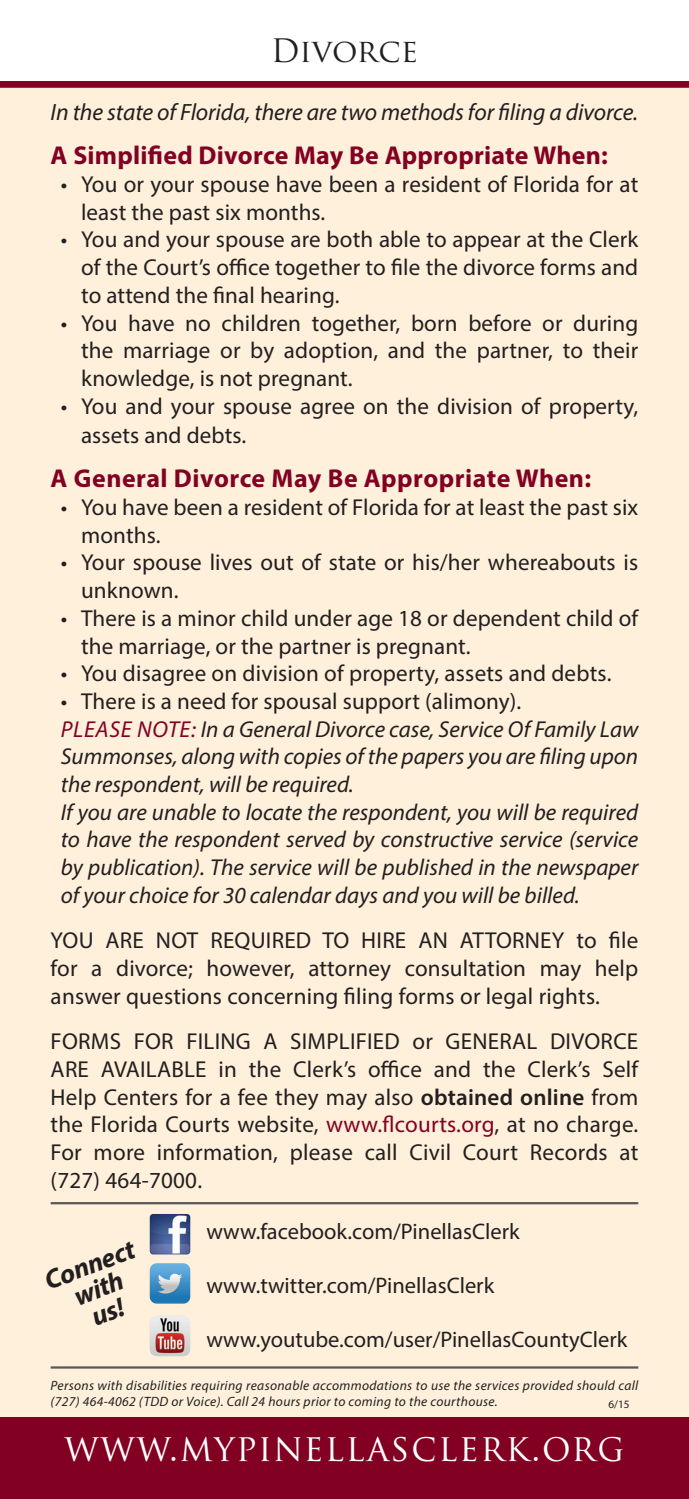
<style>
.page{position:relative;width:689px;height:1499px;background:#fff}
.page>*{position:absolute;margin:0;border:0;box-sizing:border-box;transform-origin:0 0}
.t1{font:37.12px "Trajan Pro";letter-spacing:.05em;color:#fff;scale:.95 1}
.t2{font:31.5px "Trajan Pro";color:#231f20}
.t3{font:italic 700 27px/25.2px "Myriad Pro";color:#231f20;text-align:center}
.t4{font:700 25.88px "Myriad Pro";letter-spacing:.01em;color:#820123}
.t5{font:italic 23.62px "Myriad Pro";letter-spacing:-.005em;color:#231f20}
.t6{font:22.95px/27.7px "Myriad Pro";letter-spacing:.005em;color:#231f20}
.t7{font:italic 22.95px/27.7px "Myriad Pro";color:#231f20}
.t8{font:22.5px "Myriad Pro";color:#231f20}
.t9{font:italic 13.5px/16.2px "Myriad Pro";letter-spacing:.025em;color:#231f20}
.t10{font:11.25px "Myriad Pro";color:#231f20}
.s1{font-style:normal}
.s2{color:#820123}
.s3{font-weight:600}
</style>
<div class="page">
<div style="left:0;top:81px;width:688px;height:1417px;background:#fef0da"></div>
<div style="left:0;top:81px;width:688px;height:7px;background:#820123"></div>
<img style="left:150px;top:1214px;width:40px;height:40px">
<img style="left:150px;top:1263px;width:40px;height:40px">
<img style="left:150px;top:1315px;width:40px;height:41px">
<div style="left:0;top:1418px;width:688px;height:80px;background:#820123"></div>
<hr style="left:51px;top:1366px;width:587px;height:2px;background:#57585a">
<hr style="left:51px;top:1202px;width:587px;height:2px;background:#57585a">
<h2 class="t2" style="left:271px;top:31px;width:149px">Divorce</h2>
<p class="t5" style="left:51px;top:97px;width:589px">In the state of Florida, there are two methods for filing a divorce.</p>
<p class="t4" style="left:51px;top:139px;width:558px">A Simplified Divorce May Be Appropriate When:</p>
<p class="t6" style="left:81px;top:170px;width:558px;text-indent:-20px">• You or your spouse have been a resident of Florida for at least the past six months.</p>
<p class="t6" style="left:81px;top:225px;width:558px;text-align:justify;text-indent:-20px">• You and your spouse are both able to appear at the Clerk of the Court’s office together to file the divorce forms and to attend the final hearing.</p>
<p class="t6" style="left:81px;top:309px;width:558px;text-align:justify;text-indent:-20px">• You have no children together, born before or during the marriage or by adoption, and the partner, to their knowledge, is not pregnant.</p>
<p class="t6" style="left:81px;top:391px;width:558px;line-height:29.7px;text-indent:-20px">• You and your spouse agree on the division of property, assets and debts.</p>
<p class="t4" style="left:51px;top:462px;width:542px">A General Divorce May Be Appropriate When:</p>
<p class="t6" style="left:81px;top:493px;width:558px;text-indent:-20px">• You have been a resident of Florida for at least the past six months.</p>
<p class="t6" style="left:81px;top:548px;width:558px;text-indent:-20px">• Your spouse lives out of state or his/her whereabouts is unknown.</p>
<p class="t6" style="left:81px;top:604px;width:558px;text-indent:-20px">• There is a minor child under age 18 or dependent child of the marriage, or the partner is pregnant.</p>
<p class="t6" style="left:61px;top:659px;width:552px">• You disagree on division of property, assets and debts.</p>
<p class="t7" style="left:61px;top:687px;width:579px"><span class="s1">• There is a need for spousal support (alimony).<br></span><span class="s2">PLEASE NOTE:</span> In a General Divorce case, Service Of Family Law Summonses, along with copies of the papers you are filing upon the respondent, will be required.<br>If you are unable to locate the respondent, you will be required to have the respondent served by constructive service (service by publication). The service will be published in the newspaper of your choice for 30 calendar days and you will be billed.</p>
<p class="t6" style="left:51px;top:926px;width:589px;text-align:justify">YOU ARE NOT REQUIRED TO HIRE AN ATTORNEY to file for a divorce; however, attorney consultation may help answer questions concerning filing forms or legal rights.</p>
<p class="t6" style="left:51px;top:1027px;width:589px;text-align:justify">FORMS FOR FILING A SIMPLIFIED or GENERAL DIVORCE ARE AVAILABLE in the Clerk’s office and the Clerk’s Self Help Centers for a fee they may also <span class="s3">obtained online</span> from the Florida Courts website, <span class="s2">www.flcourts.org</span>, at no charge.<br>For more information, please call Civil Court Records at (727) 464-7000.</p>
<p class="t3" style="left:41px;top:1269px;width:96px;rotate:-21deg">Connect with<br>us!</p>
<p class="t8" style="left:206px;top:1217px;width:315px">www.facebook.com/PinellasClerk</p>
<p class="t8" style="left:206px;top:1271px;width:289px">www.twitter.com/PinellasClerk</p>
<p class="t8" style="left:206px;top:1325px;width:422px">www.youtube.com/user/PinellasCountyClerk</p>
<p class="t9" style="left:51px;top:1377px;width:589px">Persons with disabilities requiring reasonable accommodations to use the services provided should call (727) 464-4062 (TDD or Voice). Call 24 hours prior to coming to the courthouse.</p>
<p class="t10" style="left:608px;top:1397px;width:23px">6/15</p>
<h1 class="t1" style="left:64px;top:1423px;width:591px">www.mypinellasclerk.org</h1>
</div>
